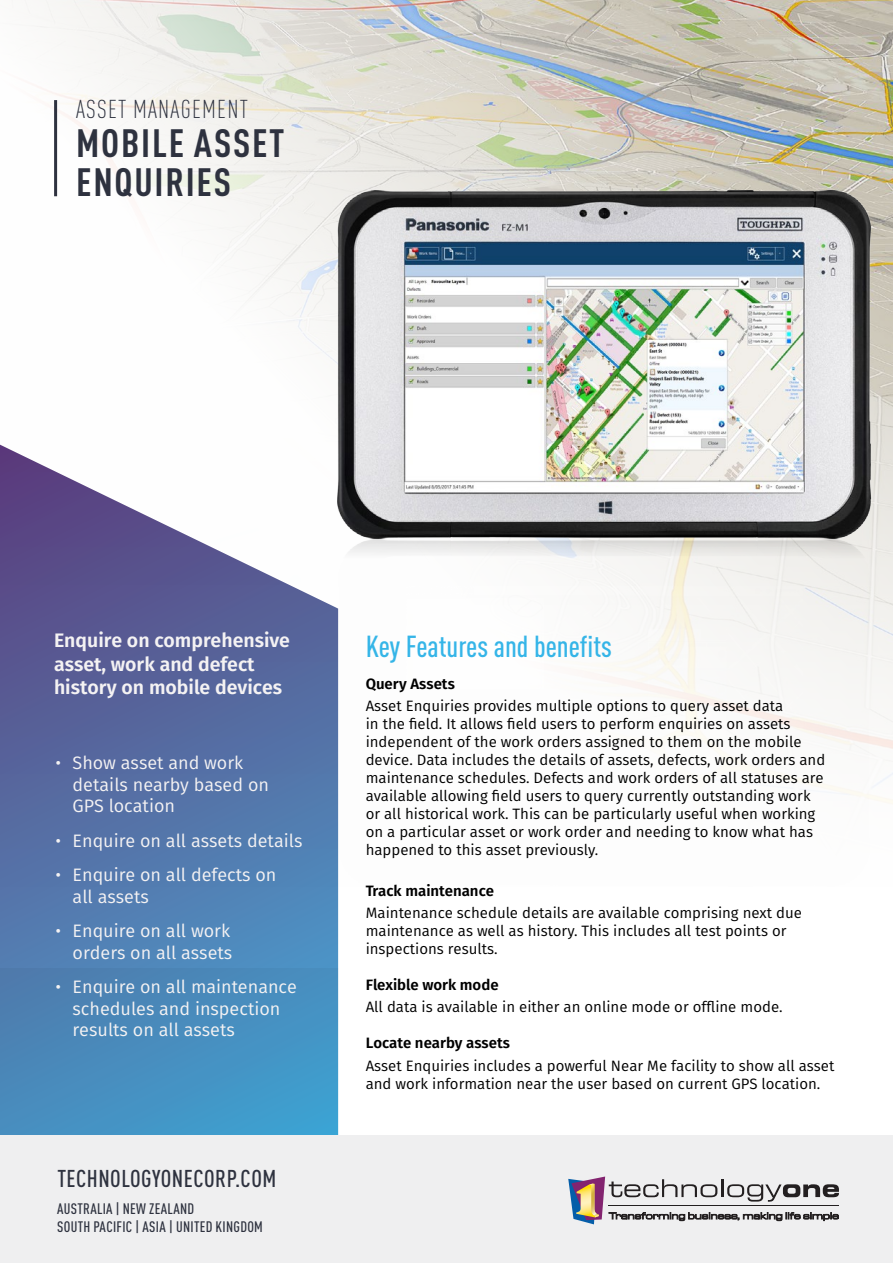
<style>
.page{position:relative;width:893px;height:1263px;background:#fff}
.page>*{position:absolute;margin:0;border:0;box-sizing:border-box;transform-origin:0 0}
.t1{font:700 condensed 39px/39px "DIN Pro";letter-spacing:.045em;color:#2e323f}
.Heading_1_-_New{font:500 condensed 30px "DIN Pro";color:#35b5e8}
.t2{font:300 condensed 25.5px "DIN Pro";letter-spacing:.045em;color:#2e323f}
.Starndard_paragraph{font:500 condensed 24px "DIN Pro";letter-spacing:.02em;color:#2e323f}
.t3{font:600 19.5px/23.4px "Fira Sans";color:#f4f2f3}
.t4{font:18px/21.6px "Fira Sans";color:#f4f2f3}
.t5{font:15px/18px "Fira Sans";color:#000}
.Bold_body_text{font:600 15px "Fira Sans";color:#000}
.Starndard_paragraph-2{font:500 condensed 15px/18px "DIN Pro";letter-spacing:.02em;color:#2e323f}
</style>
<div class="page">
<img style="left:25px;top:0;width:868px;height:398px">
<svg style="left:0;top:444px;width:338px;height:691px;background:#6584b3"></svg>
<hr style="left:54px;top:100px;width:3px;height:96px;background:#2e323f">
<div style="left:0;top:1135px;width:893px;height:128px;background:#efeff0"></div>
<svg style="left:568px;top:1176px;width:271px;height:48px"></svg>
<img style="left:332px;top:187px;width:543px;height:349px">
<img style="left:332px;top:536px;width:543px;height:354px">
<p class="t2" style="left:76px;top:91px;width:173px">ASSET MANAGEMENT</p>
<p class="t1" style="left:76px;top:120px;width:210px">MOBILE ASSET<br>ENQUIRIES</p>
<p class="t3" style="left:54px;top:628px;width:238px">Enquire on comprehensive asset, work and defect history on mobile devices</p>
<p class="t4" style="left:73px;top:752px;width:198px;text-indent:-17px">• Show asset and work details nearby based on<br>GPS location</p>
<p class="t4" style="left:56px;top:829px;width:248px">• Enquire on all assets details</p>
<p class="t4" style="left:73px;top:864px;width:205px;text-indent:-17px">• Enquire on all defects on all assets</p>
<p class="t4" style="left:56px;top:920px;width:178px;text-align:right">• Enquire on all work orders on all assets</p>
<p class="t4" style="left:73px;top:976px;width:226px;text-indent:-17px">• Enquire on all maintenance schedules and inspection results on all assets</p>
<p class="Starndard_paragraph" style="left:57px;top:1160px;width:220px">TECHNOLOGYONECORP.COM</p>
<p class="Starndard_paragraph-2" style="left:57px;top:1198px;width:207px">AUSTRALIA | NEW ZEALAND<br>SOUTH PACIFIC | ASIA | UNITED KINGDOM</p>
<p class="Heading_1_-_New" style="left:366px;top:624px;width:248px">Key Features and benefits</p>
<p class="Bold_body_text" style="left:366px;top:672px;width:91px">Query Assets</p>
<p class="t5" style="left:366px;top:697px;width:461px">Asset Enquiries provides multiple options to query asset data<br>in the field. It allows field users to perform enquiries on assets independent of the work orders assigned to them on the mobile device. Data includes the details of assets, defects, work orders and maintenance schedules. Defects and work orders of all statuses are available allowing field users to query currently outstanding work or all historical work. This can be particularly useful when working on a particular asset or work order and needing to know what has happened to this asset previously.</p>
<p class="Bold_body_text" style="left:366px;top:878px;width:130px">Track maintenance</p>
<p class="t5" style="left:366px;top:903px;width:438px">Maintenance schedule details are available comprising next due maintenance as well as history. This includes all test points or inspections results.</p>
<p class="Bold_body_text" style="left:366px;top:972px;width:134px">Flexible work mode</p>
<p class="t5" style="left:366px;top:998px;width:418px">All data is available in either an online mode or offline mode.</p>
<p class="Bold_body_text" style="left:366px;top:1031px;width:146px">Locate nearby assets</p>
<p class="t5" style="left:366px;top:1056px;width:470px">Asset Enquiries includes a powerful Near Me facility to show all asset and work information near the user based on current GPS location.</p>
</div>
